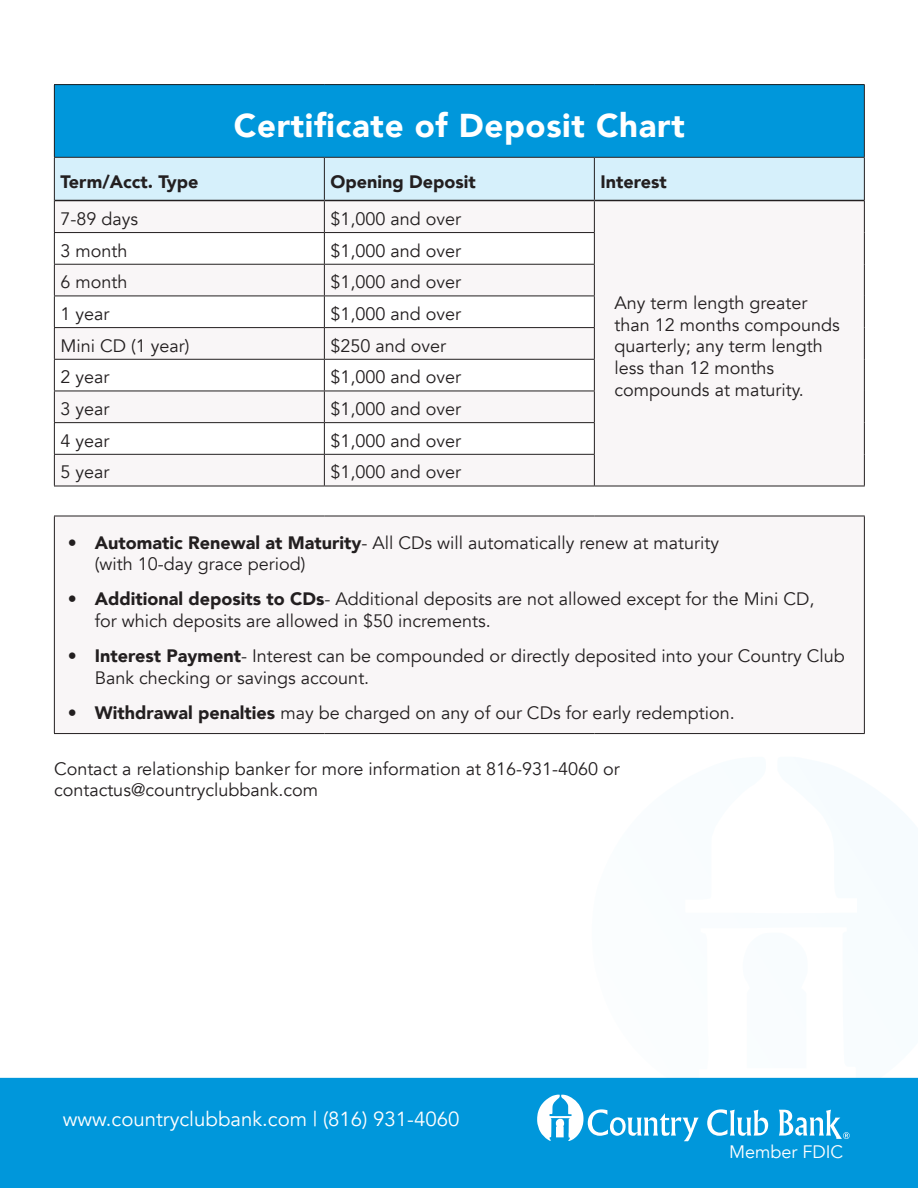
<style>
.page{position:relative;width:918px;height:1188px;background:#fff}
.page>*{position:absolute;margin:0;border:0;box-sizing:border-box;transform-origin:0 0}
.t1{font:900 33px "Avenir";letter-spacing:.02em;color:#fff}
.t2{font:20.4px "Avenir";color:#fff}
.t3{font:18px/21.6px "Avenir";color:#231f20}
.t4{font:900 18px "Avenir";color:#231f20}
.t5{font:18px "Avenir";color:#fff}
.s1{font-weight:900}
</style>
<div class="page">
<div style="left:54px;top:85px;width:810px;height:72px;background:#0097db"></div>
<div style="left:55px;top:158px;width:809px;height:42px;background:#d6f0fb"></div>
<svg style="left:54px;top:201px;width:810px;height:532px;fill:#f9f6f7"></svg>
<hr style="left:54px;top:84px;width:270px;height:1px;background:#231f20">
<hr style="left:54px;top:85px;width:1px;height:72px;background:#231f20">
<hr style="left:324px;top:84px;width:270px;height:1px;background:#231f20">
<hr style="left:594px;top:84px;width:271px;height:1px;background:#231f20">
<hr style="left:864px;top:85px;width:1px;height:72px;background:#231f20">
<hr style="left:54px;top:157px;width:270px;height:1px;background:#231f20">
<hr style="left:54px;top:158px;width:1px;height:43px;background:#231f20">
<hr style="left:324px;top:157px;width:270px;height:1px;background:#231f20">
<hr style="left:324px;top:158px;width:1px;height:42px;background:#231f20">
<hr style="left:594px;top:157px;width:271px;height:1px;background:#231f20">
<hr style="left:594px;top:158px;width:1px;height:42px;background:#231f20">
<hr style="left:864px;top:158px;width:1px;height:43px;background:#231f20">
<hr style="left:54px;top:201px;width:1px;height:31px;background:#231f20">
<hr style="left:324px;top:201px;width:1px;height:31px;background:#231f20">
<hr style="left:594px;top:201px;width:1px;height:31px;background:#231f20">
<hr style="left:864px;top:201px;width:1px;height:32px;background:#231f20">
<hr style="left:864px;top:233px;width:1px;height:31px;background:#231f20">
<hr style="left:864px;top:264px;width:1px;height:32px;background:#231f20">
<hr style="left:864px;top:296px;width:1px;height:32px;background:#231f20">
<hr style="left:864px;top:328px;width:1px;height:31px;background:#231f20">
<hr style="left:864px;top:359px;width:1px;height:32px;background:#231f20">
<hr style="left:864px;top:391px;width:1px;height:32px;background:#231f20">
<hr style="left:864px;top:423px;width:1px;height:31px;background:#231f20">
<hr style="left:864px;top:454px;width:1px;height:32px;background:#231f20">
<hr style="left:54px;top:232px;width:270px;height:1px;background:#231f20">
<hr style="left:54px;top:233px;width:1px;height:31px;background:#231f20">
<hr style="left:324px;top:232px;width:271px;height:1px;background:#231f20">
<hr style="left:324px;top:233px;width:1px;height:31px;background:#231f20">
<hr style="left:594px;top:233px;width:1px;height:31px;background:#231f20">
<hr style="left:54px;top:264px;width:270px;height:1px;background:#231f20">
<hr style="left:54px;top:265px;width:1px;height:31px;background:#231f20">
<hr style="left:324px;top:264px;width:271px;height:1px;background:#231f20">
<hr style="left:324px;top:265px;width:1px;height:31px;background:#231f20">
<hr style="left:594px;top:265px;width:1px;height:31px;background:#231f20">
<hr style="left:54px;top:296px;width:270px;height:1px;background:#231f20">
<hr style="left:54px;top:296px;width:1px;height:31px;background:#231f20">
<hr style="left:324px;top:296px;width:271px;height:1px;background:#231f20">
<hr style="left:324px;top:296px;width:1px;height:31px;background:#231f20">
<hr style="left:594px;top:296px;width:1px;height:31px;background:#231f20">
<hr style="left:54px;top:327px;width:270px;height:1px;background:#231f20">
<hr style="left:54px;top:328px;width:1px;height:31px;background:#231f20">
<hr style="left:324px;top:327px;width:271px;height:1px;background:#231f20">
<hr style="left:324px;top:328px;width:1px;height:31px;background:#231f20">
<hr style="left:594px;top:328px;width:1px;height:31px;background:#231f20">
<hr style="left:54px;top:359px;width:270px;height:1px;background:#231f20">
<hr style="left:54px;top:360px;width:1px;height:31px;background:#231f20">
<hr style="left:324px;top:359px;width:271px;height:1px;background:#231f20">
<hr style="left:324px;top:360px;width:1px;height:31px;background:#231f20">
<hr style="left:594px;top:360px;width:1px;height:31px;background:#231f20">
<hr style="left:54px;top:391px;width:270px;height:1px;background:#231f20">
<hr style="left:54px;top:391px;width:1px;height:31px;background:#231f20">
<hr style="left:324px;top:391px;width:271px;height:1px;background:#231f20">
<hr style="left:324px;top:391px;width:1px;height:31px;background:#231f20">
<hr style="left:594px;top:391px;width:1px;height:31px;background:#231f20">
<hr style="left:54px;top:422px;width:270px;height:1px;background:#231f20">
<hr style="left:54px;top:423px;width:1px;height:31px;background:#231f20">
<hr style="left:324px;top:422px;width:271px;height:1px;background:#231f20">
<hr style="left:324px;top:423px;width:1px;height:31px;background:#231f20">
<hr style="left:594px;top:423px;width:1px;height:31px;background:#231f20">
<hr style="left:54px;top:454px;width:270px;height:1px;background:#231f20">
<hr style="left:54px;top:455px;width:1px;height:31px;background:#231f20">
<hr style="left:324px;top:454px;width:271px;height:1px;background:#231f20">
<hr style="left:324px;top:455px;width:1px;height:31px;background:#231f20">
<hr style="left:594px;top:455px;width:1px;height:31px;background:#231f20">
<hr style="left:54px;top:486px;width:270px;height:1px;background:#231f20">
<hr style="left:324px;top:486px;width:270px;height:1px;background:#231f20">
<hr style="left:594px;top:486px;width:271px;height:1px;background:#231f20">
<hr style="left:54px;top:516px;width:270px;height:1px;background:#231f20">
<hr style="left:54px;top:516px;width:1px;height:217px;background:#231f20">
<hr style="left:324px;top:516px;width:270px;height:1px;background:#231f20">
<hr style="left:594px;top:516px;width:271px;height:1px;background:#231f20">
<hr style="left:864px;top:516px;width:1px;height:217px;background:#231f20">
<hr style="left:54px;top:733px;width:270px;height:1px;background:#231f20">
<hr style="left:324px;top:733px;width:270px;height:1px;background:#231f20">
<hr style="left:594px;top:733px;width:271px;height:1px;background:#231f20">
<hr style="left:55px;top:200px;width:269px;height:1px;background:#231f20">
<hr style="left:324px;top:200px;width:270px;height:1px;background:#231f20">
<hr style="left:594px;top:200px;width:270px;height:1px;background:#231f20">
<div style="left:0;top:1078px;width:918px;height:110px;background:#0097db"></div>
<svg style="left:537px;top:1095px;width:162px;height:46px"></svg>
<svg style="left:707px;top:1109px;width:61px;height:27px"></svg>
<svg style="left:779px;top:1110px;width:71px;height:29px"></svg>
<p class="t1" style="left:234px;top:98px;width:452px">Certificate of Deposit Chart</p>
<p class="t4" style="left:60px;top:166px;width:139px">Term/Acct. Type</p>
<p class="t4" style="left:330px;top:166px;width:147px">Opening Deposit</p>
<p class="t4" style="left:600px;top:166px;width:68px">Interest</p>
<p class="t3" style="left:60px;top:208px;width:79px">7-89 days</p>
<p class="t3" style="left:330px;top:208px;width:132px">$1,000 and over</p>
<p class="t3" style="left:60px;top:240px;width:69px">3 month</p>
<p class="t3" style="left:330px;top:240px;width:132px">$1,000 and over</p>
<p class="t3" style="left:60px;top:272px;width:69px">6 month</p>
<p class="t3" style="left:330px;top:272px;width:132px">$1,000 and over</p>
<p class="t3" style="left:60px;top:303px;width:51px">1 year</p>
<p class="t3" style="left:330px;top:303px;width:132px">$1,000 and over</p>
<p class="t3" style="left:60px;top:335px;width:131px">Mini CD (1 year)</p>
<p class="t3" style="left:330px;top:335px;width:117px">$250 and over</p>
<p class="t3" style="left:60px;top:367px;width:51px">2 year</p>
<p class="t3" style="left:330px;top:367px;width:132px">$1,000 and over</p>
<p class="t3" style="left:60px;top:398px;width:51px">3 year</p>
<p class="t3" style="left:330px;top:398px;width:132px">$1,000 and over</p>
<p class="t3" style="left:60px;top:430px;width:51px">4 year</p>
<p class="t3" style="left:330px;top:430px;width:132px">$1,000 and over</p>
<p class="t3" style="left:60px;top:462px;width:51px">5 year</p>
<p class="t3" style="left:330px;top:462px;width:132px">$1,000 and over</p>
<p class="t3" style="left:615px;top:293px;width:227px">Any term length greater than 12 months compounds quarterly; any term length less than 12 months compounds at maturity.</p>
<p class="t3" style="left:95px;top:532px;width:626px;text-indent:-27px"><span class="s1">• Automatic Renewal at Maturity</span>- All CDs will automatically renew at maturity (with 10-day grace period)</p>
<p class="t3" style="left:95px;top:589px;width:721px;text-indent:-27px"><span class="s1">• Additional deposits to CDs</span>- Additional deposits are not allowed except for the Mini CD, for which deposits are allowed in $50 increments.</p>
<p class="t3" style="left:95px;top:645px;width:752px;text-indent:-27px"><span class="s1">• Interest Payment</span>- Interest can be compounded or directly deposited into your Country Club<br>Bank checking or savings account.</p>
<p class="t3" style="left:68px;top:702px;width:669px"><span class="s1">• Withdrawal penalties</span> may be charged on any of our CDs for early redemption.</p>
<p class="t3" style="left:54px;top:758px;width:567px">Contact a relationship banker for more information at 816-931-4060 or contactus@countryclubbank.com</p>
<p class="t2" style="left:63px;top:1107px;width:398px">www.countryclubbank.com | (816) 931-4060</p>
<p class="t5" style="left:729px;top:1141px;width:116px">Member FDIC</p>
</div>
